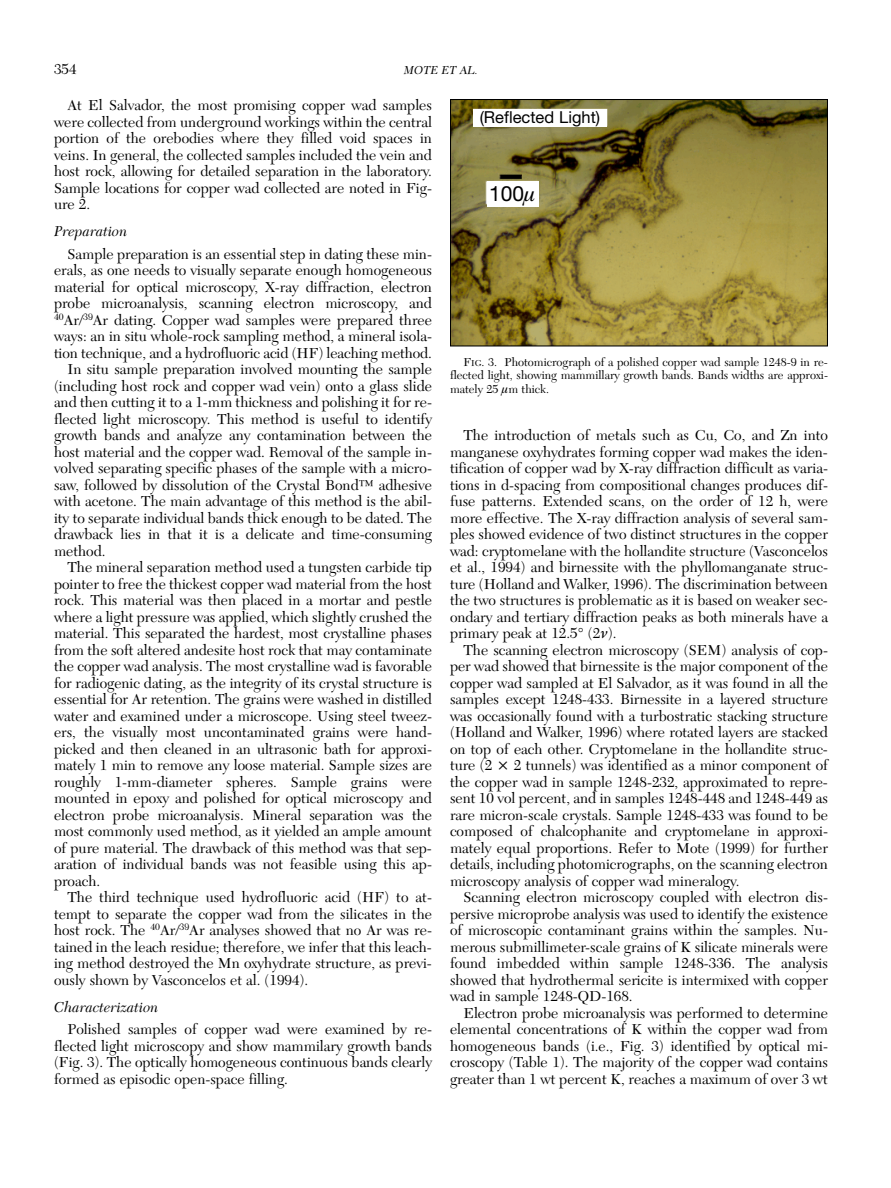
<style>
.page{position:relative;width:891px;height:1188px;background:#fff}
.page>*{position:absolute;margin:0;border:0;box-sizing:border-box;transform-origin:0 0}
.t1{font:21px "Helvetica Neue";color:#000}
.t2{font:16.5px "Helvetica Neue";color:#000}
.t3{font:15px/16.5px "New Caledonia";color:#000;text-align:justify}
.t4{font:italic 15px "New Caledonia";color:#000}
.t5{font:12px/13.5px "New Caledonia";color:#000;text-align:justify}
.t6{font:italic 12px "New Caledonia";color:#000}
.s1{font-size:9px}
</style>
<div class="page">
<img style="left:452px;top:101px;width:374px;height:243px">
<div style="left:450px;top:99px;width:378px;height:247px;border:1px solid #000"></div>
<div style="left:473px;top:110px;width:133px;height:18px;background:#fff"></div>
<div style="left:487px;top:182px;width:51px;height:25px;background:#fff"></div>
<p class="t3" style="left:54px;top:63px;width:24px">354</p>
<p class="t6" style="left:404px;top:65px;width:76px">MOTE ET AL.</p>
<p class="t3" style="left:54px;top:99px;width:380px;text-indent:14px">At El Salvador, the most promising copper wad samples were collected from underground workings within the central portion of the orebodies where they filled void spaces in veins. In general, the collected samples included the vein and host rock, allowing for detailed separation in the laboratory.<br>Sample locations for copper wad collected are noted in Fig&shy;ure 2.</p>
<p class="t4" style="left:54px;top:225px;width:75px">Preparation</p>
<p class="t3" style="left:68px;top:247px;width:366px">Sample preparation is an essential step in dating these min-</p>
<p class="t3" style="left:54px;top:264px;width:379px">erals, as one needs to visually separate enough homogeneous</p>
<p class="t3" style="left:54px;top:280px;width:380px">material for optical microscopy, X-ray diffraction, electron</p>
<p class="t3" style="left:54px;top:297px;width:380px">probe microanalysis, scanning electron microscopy, and</p>
<p class="t3" style="left:54px;top:313px;width:379px"><sup>40</sup>Ar/<sup>39</sup>Ar dating. Copper wad samples were prepared three</p>
<p class="t3" style="left:54px;top:330px;width:380px">ways: an in situ whole-rock sampling method, a mineral isola-</p>
<p class="t3" style="left:54px;top:346px;width:379px">tion technique, and a hydrofluoric acid (HF) leaching method.</p>
<p class="t3" style="left:68px;top:363px;width:366px">In situ sample preparation involved mounting the sample</p>
<p class="t3" style="left:54px;top:379px;width:380px">(including host rock and copper wad vein) onto a glass slide</p>
<p class="t3" style="left:54px;top:396px;width:379px">and then cutting it to a 1-mm thickness and polishing it for re-</p>
<p class="t3" style="left:54px;top:412px;width:380px">flected light microscopy. This method is useful to identify</p>
<p class="t3" style="left:54px;top:429px;width:380px">growth bands and analyze any contamination between the</p>
<p class="t3" style="left:54px;top:445px;width:380px">host material and the copper wad. Removal of the sample in-</p>
<p class="t3" style="left:54px;top:462px;width:379px">volved separating specific phases of the sample with a micro-</p>
<p class="t3" style="left:54px;top:478px;width:379px">saw, followed by dissolution of the Crystal Bond™ adhesive</p>
<p class="t3" style="left:54px;top:495px;width:380px">with acetone. The main advantage of this method is the abil-</p>
<p class="t3" style="left:54px;top:511px;width:379px">ity to separate individual bands thick enough to be dated. The</p>
<p class="t3" style="left:54px;top:528px;width:380px">drawback lies in that it is a delicate and time-consuming</p>
<p class="t3" style="left:54px;top:544px;width:53px">method.</p>
<p class="t3" style="left:68px;top:561px;width:366px">The mineral separation method used a tungsten carbide tip</p>
<p class="t3" style="left:54px;top:577px;width:379px">pointer to free the thickest copper wad material from the host</p>
<p class="t3" style="left:54px;top:594px;width:379px">rock. This material was then placed in a mortar and pestle</p>
<p class="t3" style="left:54px;top:610px;width:380px">where a light pressure was applied, which slightly crushed the</p>
<p class="t3" style="left:54px;top:627px;width:379px">material. This separated the hardest, most crystalline phases</p>
<p class="t3" style="left:54px;top:643px;width:379px">from the soft altered andesite host rock that may contaminate</p>
<p class="t3" style="left:54px;top:660px;width:380px">the copper wad analysis. The most crystalline wad is favorable</p>
<p class="t3" style="left:54px;top:676px;width:379px">for radiogenic dating, as the integrity of its crystal structure is</p>
<p class="t3" style="left:54px;top:693px;width:380px">essential for Ar retention. The grains were washed in distilled</p>
<p class="t3" style="left:54px;top:709px;width:379px">water and examined under a microscope. Using steel tweez-</p>
<p class="t3" style="left:54px;top:726px;width:380px">ers, the visually most uncontaminated grains were hand-</p>
<p class="t3" style="left:54px;top:742px;width:380px">picked and then cleaned in an ultrasonic bath for approxi-</p>
<p class="t3" style="left:54px;top:759px;width:379px">mately 1 min to remove any loose material. Sample sizes are</p>
<p class="t3" style="left:54px;top:775px;width:380px">roughly 1-mm-diameter spheres. Sample grains were</p>
<p class="t3" style="left:54px;top:792px;width:379px">mounted in epoxy and polished for optical microscopy and</p>
<p class="t3" style="left:54px;top:808px;width:380px">electron probe microanalysis. Mineral separation was the</p>
<p class="t3" style="left:54px;top:825px;width:379px">most commonly used method, as it yielded an ample amount</p>
<p class="t3" style="left:54px;top:841px;width:379px">of pure material. The drawback of this method was that sep-</p>
<p class="t3" style="left:54px;top:858px;width:380px">aration of individual bands was not feasible using this ap-</p>
<p class="t3" style="left:54px;top:874px;width:48px">proach.</p>
<p class="t3" style="left:68px;top:891px;width:366px">The third technique used hydrofluoric acid (HF) to at-</p>
<p class="t3" style="left:54px;top:907px;width:379px">tempt to separate the copper wad from the silicates in the</p>
<p class="t3" style="left:54px;top:924px;width:379px">host rock. The <sup>40</sup>Ar/<sup>39</sup>Ar analyses showed that no Ar was re-</p>
<p class="t3" style="left:54px;top:940px;width:379px">tained in the leach residue; therefore, we infer that this leach-</p>
<p class="t3" style="left:54px;top:957px;width:379px">ing method destroyed the Mn oxyhydrate structure, as previ-</p>
<p class="t3" style="left:54px;top:973px;width:256px">ously shown by Vasconcelos et al. (1994).</p>
<p class="t4" style="left:54px;top:1000px;width:106px">Characterization</p>
<p class="t3" style="left:54px;top:1023px;width:380px;text-indent:13px">Polished samples of copper wad were examined by re&shy;flected light microscopy and show mammilary growth bands (Fig. 3). The optically homogeneous continuous bands clearly formed as episodic open-space filling.</p>
<p class="t2" style="left:480px;top:111px;width:122px">(Reflected Light)</p>
<h1 class="t1" style="left:489px;top:186px;width:37px">100</h1>
<p class="t5" style="left:450px;top:356px;width:380px;text-indent:13px">F<span class="s1">IG</span>. 3. Photomicrograph of a polished copper wad sample 1248-9 in re&shy;flected light, showing mammillary growth bands. Bands widths are approxi&shy;mately 25 m thick.</p>
<p class="t3" style="left:450px;top:429px;width:380px;text-indent:14px">The introduction of metals such as Cu, Co, and Zn into manganese oxyhydrates forming copper wad makes the iden&shy;tification of copper wad by X-ray diffraction difficult as varia&shy;tions in d-spacing from compositional changes produces dif&shy;fuse patterns. Extended scans, on the order of 12 h, were more effective. The X-ray diffraction analysis of several sam&shy;ples showed evidence of two distinct structures in the copper wad: cryptomelane with the hollandite structure (Vasconcelos et al., 1994) and birnessite with the phyllomanganate struc&shy;ture (Holland and Walker, 1996). The discrimination between the two structures is problematic as it is based on weaker sec&shy;ondary and tertiary diffraction peaks as both minerals have a primary peak at 12.5° (2 ).</p>
<p class="t3" style="left:450px;top:643px;width:380px;text-indent:14px">The scanning electron microscopy (SEM) analysis of cop&shy;per wad showed that birnessite is the major component of the copper wad sampled at El Salvador, as it was found in all the samples except 1248-433. Birnessite in a layered structure was occasionally found with a turbostratic stacking structure (Holland and Walker, 1996) where rotated layers are stacked on top of each other. Cryptomelane in the hollandite struc&shy;ture (2</p>
<p class="t3" style="left:450px;top:759px;width:380px;text-indent:64px">2 tunnels) was identified as a minor component of the copper wad in sample 1248-232, approximated to repre&shy;sent 10 vol percent, and in samples 1248-448 and 1248-449 as rare micron-scale crystals. Sample 1248-433 was found to be composed of chalcophanite and cryptomelane in approxi&shy;mately equal proportions. Refer to Mote (1999) for further details, including photomicrographs, on the scanning electron microscopy analysis of copper wad mineralogy.</p>
<p class="t3" style="left:450px;top:891px;width:380px;text-indent:14px">Scanning electron microscopy coupled with electron dis&shy;persive microprobe analysis was used to identify the existence of microscopic contaminant grains within the samples. Nu&shy;merous submillimeter-scale grains of K silicate minerals were found imbedded within sample 1248-336. The analysis showed that hydrothermal sericite is intermixed with copper wad in sample 1248-QD-168.</p>
<p class="t3" style="left:450px;top:1006px;width:379px;text-indent:14px">Electron probe microanalysis was performed to determine elemental concentrations of K within the copper wad from homogeneous bands (i.e., Fig. 3) identified by optical mi&shy;croscopy (Table 1). The majority of the copper wad contains greater than 1 wt percent K, reaches a maximum of over 3 wt</p>
</div>
